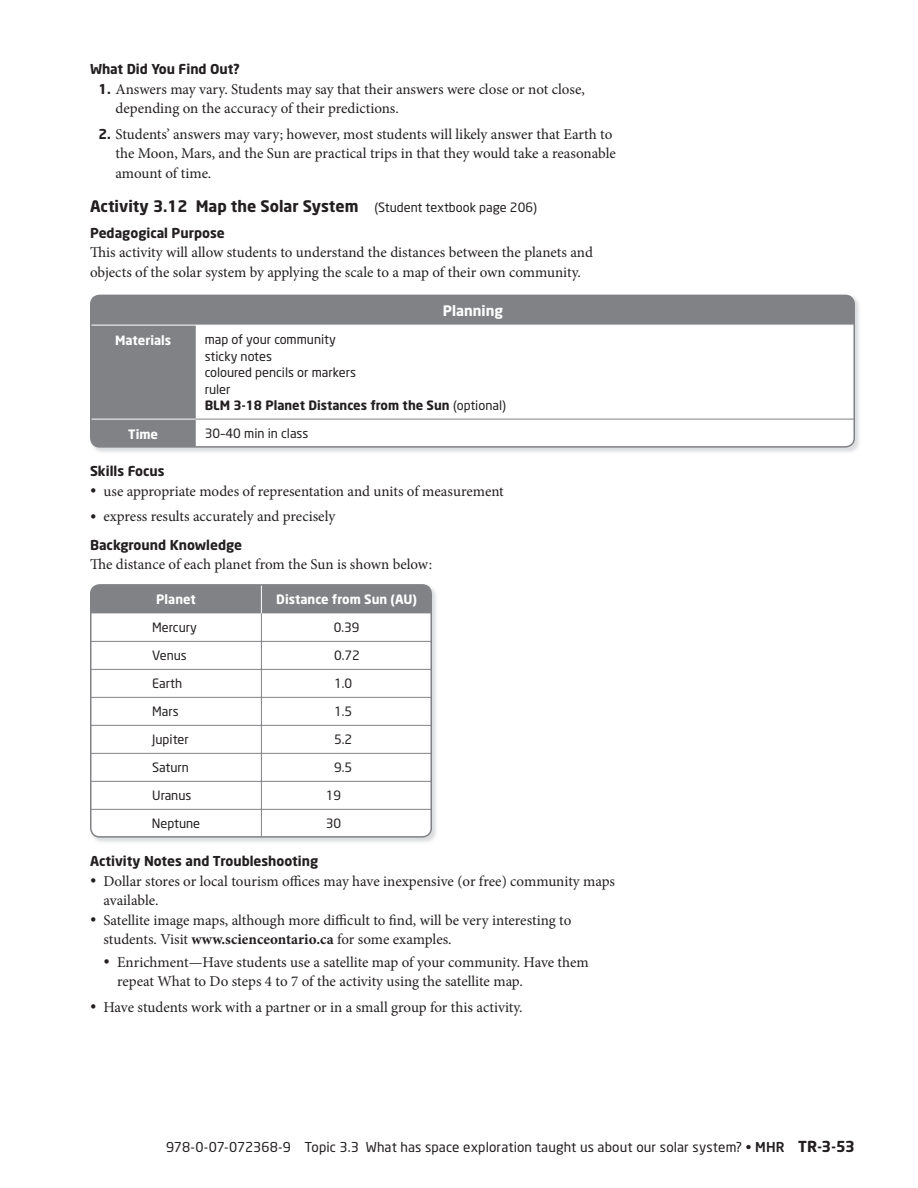
<style>
.page{position:relative;width:918px;height:1188px;background:#fff}
.page>*{position:absolute;margin:0;border:0;box-sizing:border-box;transform-origin:0 0}
.t1{font:700 15.75px "Neo Sans";color:#231f20}
.t2{font:15px/19.5px "Minion Pro";color:#231f20}
.t3{font:700 14.25px "Neo Sans";color:#fff}
.t4{font:700 13.5px "Neo Sans";color:#231f20}
.t5{font:13.5px "Neo Sans";letter-spacing:.01em;color:#231f20}
.t6{font:12.75px/16.5px "Neo Sans";color:#231f20}
.t7{font:700 12.75px "Neo Sans";color:#fff}
.s1{font-family:"Neo Sans";font-weight:700;font-size:13.5px}
.s2{font-weight:400;font-size:12.75px}
.s3{font-weight:700}
.s4{font-size:16.5px}
.s5{font-weight:500}
.s6{font-weight:700;font-size:15px}
</style>
<div class="page">
<img style="left:90px;top:294px;width:769px;height:158px">
<svg style="left:91px;top:295px;width:763px;height:152px"></svg>
<hr style="left:91px;top:419px;width:105px;height:1px;background:#fff">
<hr style="left:91px;top:325px;width:105px;height:1px;background:#fff">
<hr style="left:196px;top:325px;width:658px;height:1px;background:#fff">
<hr style="left:196px;top:419px;width:658px;height:1px;background:#808285">
<div style="left:90px;top:295px;width:765px;height:153px;border:2px solid #808285;border-radius:9px"></div>
<img style="left:90px;top:584px;width:346px;height:258px">
<div style="left:91px;top:585px;width:340px;height:28px;background:#808285"></div>
<svg style="left:91px;top:613px;width:340px;height:224px"></svg>
<div style="left:90px;top:584px;width:342px;height:254px;border:2px solid #808285;border-radius:9px"></div>
<p class="t4" style="left:90px;top:64px;width:152px">What Did You Find Out?</p>
<p class="t2" style="left:116px;top:80px;width:471px;text-indent:-17px"><span class="s1">1.</span> Answers may vary. Students may say that their answers were close or not close, depending on the accuracy of their predictions.</p>
<p class="t2" style="left:116px;top:125px;width:502px;text-indent:-17px"><span class="s1">2.</span> Students’ answers may vary; however, most students will likely answer that Earth to the Moon, Mars, and the Sun are practical trips in that they would take a reasonable amount of time.</p>
<p class="t1" style="left:90px;top:200px;width:448px">Activity 3.12 Map the Solar System <span class="s2">(Student textbook page 206)</span></p>
<p class="t4" style="left:90px;top:227px;width:136px">Pedagogical Purpose</p>
<p class="t2" style="left:90px;top:244px;width:504px">This activity will allow students to understand the distances between the planets and objects of the solar system by applying the scale to a map of their own community.</p>
<p class="t3" style="left:443px;top:305px;width:62px">Planning</p>
<p class="t7" style="left:115px;top:335px;width:58px">Materials</p>
<p class="t6" style="left:205px;top:332px;width:303px">map of your community<br>sticky notes<br>coloured pencils or markers<br>ruler<br><span class="s3">BLM 3-18 Planet Distances from the Sun</span> (optional)</p>
<p class="t7" style="left:128px;top:429px;width:31px">Time</p>
<p class="t6" style="left:205px;top:426px;width:105px">30–40 min in class</p>
<p class="t4" style="left:90px;top:466px;width:76px">Skills Focus</p>
<p class="t2" style="left:90px;top:482px;width:415px"><span class="s4">•</span> use appropriate modes of representation and units of measurement</p>
<p class="t2" style="left:90px;top:508px;width:247px"><span class="s4">•</span> express results accurately and precisely</p>
<p class="t4" style="left:90px;top:539px;width:154px">Background Knowledge</p>
<p class="t2" style="left:90px;top:556px;width:344px">The distance of each planet from the Sun is shown below:</p>
<p class="t7" style="left:156px;top:594px;width:41px">Planet</p>
<p class="t7" style="left:276px;top:594px;width:142px">Distance from Sun (AU)</p>
<p class="t6" style="left:152px;top:621px;width:46px">Mercury</p>
<p class="t6" style="left:334px;top:621px;width:27px">0.39</p>
<p class="t6" style="left:152px;top:649px;width:36px">Venus</p>
<p class="t6" style="left:334px;top:649px;width:27px">0.72</p>
<p class="t6" style="left:152px;top:677px;width:32px">Earth</p>
<p class="t6" style="left:334px;top:677px;width:20px">1.0</p>
<p class="t6" style="left:152px;top:705px;width:28px">Mars</p>
<p class="t6" style="left:334px;top:705px;width:20px">1.5</p>
<p class="t6" style="left:152px;top:733px;width:38px">Jupiter</p>
<p class="t6" style="left:334px;top:733px;width:20px">5.2</p>
<p class="t6" style="left:152px;top:761px;width:38px">Saturn</p>
<p class="t6" style="left:334px;top:761px;width:20px">9.5</p>
<p class="t6" style="left:152px;top:789px;width:41px">Uranus</p>
<p class="t6" style="left:326px;top:789px;width:17px">19</p>
<p class="t6" style="left:152px;top:817px;width:50px">Neptune</p>
<p class="t6" style="left:326px;top:817px;width:17px">30</p>
<p class="t4" style="left:90px;top:856px;width:230px">Activity Notes and Troubleshooting</p>
<p class="t2" style="left:104px;top:872px;width:513px;text-indent:-14px"><span class="s4">•</span> Dollar stores or local tourism offices may have inexpensive (or free) community maps available.</p>
<p class="t2" style="left:104px;top:911px;width:469px;text-indent:-14px"><span class="s4">•</span> Satellite image maps, although more difficult to find, will be very interesting to students. Visit <span class="s3">www.scienceontario.ca</span> for some examples.</p>
<p class="t2" style="left:117px;top:953px;width:473px;text-indent:-14px"><span class="s4">•</span> Enrichment—Have students use a satellite map of your community. Have them repeat What to Do steps 4 to 7 of the activity using the satellite map.</p>
<p class="t2" style="left:90px;top:998px;width:434px"><span class="s4">•</span> Have students work with a partner or in a small group for this activity.</p>
<p class="t5" style="left:166px;top:1142px;width:690px">978-0-07-072368-9 Topic 3.3 What has space exploration taught us about our solar system? • <span class="s5">MHR</span> <span class="s6">TR-3-53</span></p>
</div>
